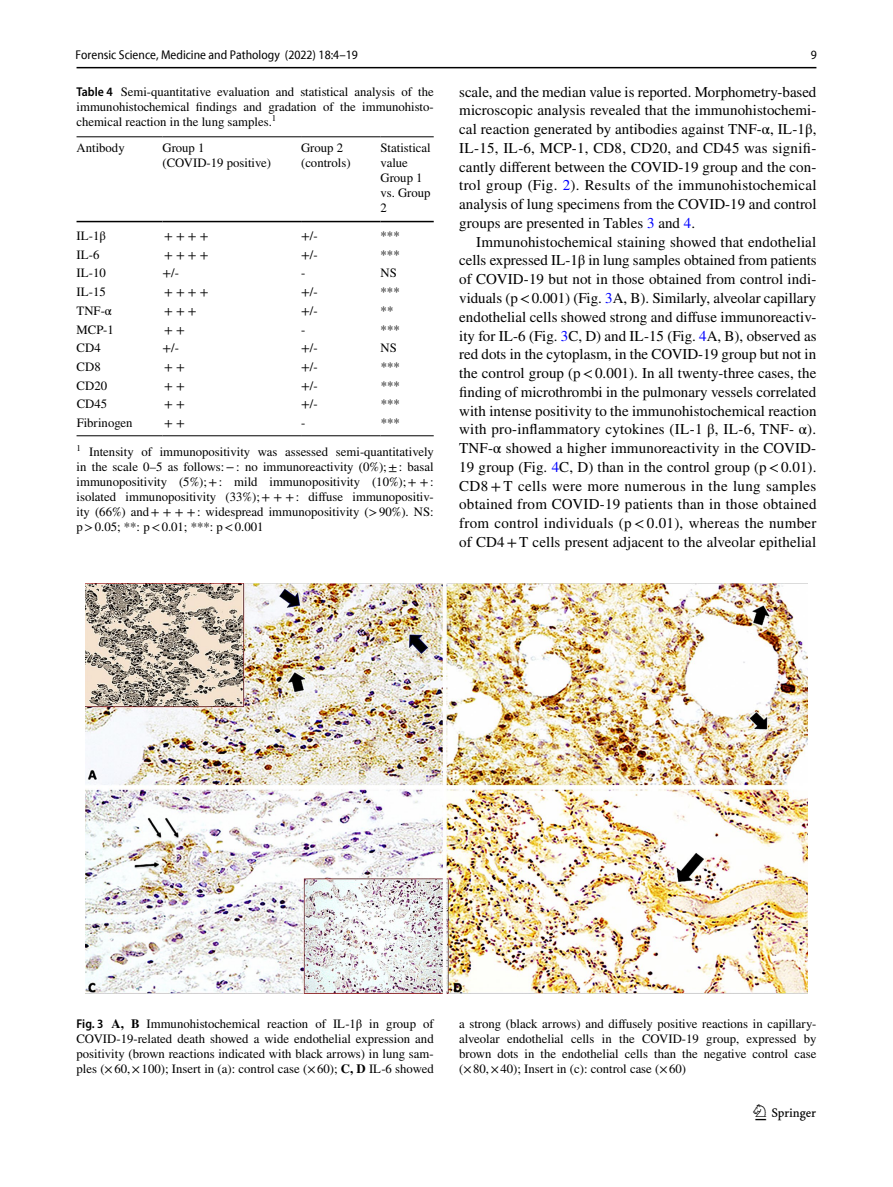
<style>
.page{position:relative;width:893px;height:1187px;background:#fff}
.page>*{position:absolute;margin:0;border:0;box-sizing:border-box;transform-origin:0 0}
.t1{font:22.5px "Springnew Regular 3";color:#000}
.t2{font:15px/18.8px "STIX";letter-spacing:.005em;color:#000;text-align:justify}
.t3{font:12.75px/15px "STIX";color:#000;text-align:justify}
.t4{font:semi-condensed 12.75px "Myriad Pro Unic";color:#000}
.s1{font-family:"Myriad Pro";font-weight:600;font-stretch:semi-condensed}
.s2{color:#00f}
.s3{font-weight:700}
</style>
<div class="page">
<hr style="left:77px;top:67px;width:739px;height:1px;background:#000">
<hr style="left:77px;top:136px;width:85px;height:1px;background:#000">
<hr style="left:77px;top:221px;width:85px;height:1px;background:#000">
<hr style="left:162px;top:136px;width:139px;height:1px;background:#000">
<hr style="left:162px;top:221px;width:139px;height:1px;background:#000">
<hr style="left:301px;top:136px;width:80px;height:1px;background:#000">
<hr style="left:301px;top:221px;width:80px;height:1px;background:#000">
<hr style="left:381px;top:136px;width:53px;height:1px;background:#000">
<hr style="left:381px;top:221px;width:53px;height:1px;background:#000">
<hr style="left:77px;top:435px;width:85px;height:1px;background:#000">
<hr style="left:162px;top:435px;width:139px;height:1px;background:#000">
<hr style="left:301px;top:435px;width:80px;height:1px;background:#000">
<hr style="left:381px;top:435px;width:53px;height:1px;background:#000">
<img style="left:85px;top:583px;width:723px;height:410px">
<p class="t4" style="left:76px;top:50px;width:284px">Forensic Science, Medicine and Pathology (2022) 18:4–19</p>
<p class="t4" style="left:811px;top:50px;width:8px">9</p>
<p class="t3" style="left:77px;top:85px;width:359px"><span class="s1">Table 4</span> Semi-quantitative evaluation and statistical analysis of the immunohistochemical findings and gradation of the immunohisto&shy;chemical reaction in the lung samples.<sup>1</sup></p>
<p class="t3" style="left:77px;top:141px;width:50px">Antibody</p>
<p class="t3" style="left:162px;top:141px;width:110px">Group 1<br>(COVID-19 positive)</p>
<p class="t3" style="left:301px;top:141px;width:51px">Group 2 (controls)</p>
<p class="t3" style="left:381px;top:141px;width:52px;text-align:left">Statistical value<br>Group 1 vs. Group<br>2</p>
<p class="t3" style="left:77px;top:229px;width:31px">IL-1β</p>
<p class="t3" style="left:164px;top:229px;width:46px">+ + + +</p>
<p class="t3" style="left:301px;top:229px;width:18px">+/-</p>
<p class="t3" style="left:381px;top:229px;width:21px">***</p>
<p class="t3" style="left:77px;top:248px;width:24px">IL-6</p>
<p class="t3" style="left:164px;top:248px;width:46px">+ + + +</p>
<p class="t3" style="left:301px;top:248px;width:18px">+/-</p>
<p class="t3" style="left:381px;top:248px;width:21px">***</p>
<p class="t3" style="left:77px;top:266px;width:31px">IL-10</p>
<p class="t3" style="left:162px;top:266px;width:18px">+/-</p>
<p class="t3" style="left:301px;top:266px;width:6px">-</p>
<p class="t3" style="left:381px;top:266px;width:18px">NS</p>
<p class="t3" style="left:77px;top:285px;width:31px">IL-15</p>
<p class="t3" style="left:164px;top:285px;width:46px">+ + + +</p>
<p class="t3" style="left:301px;top:285px;width:18px">+/-</p>
<p class="t3" style="left:381px;top:285px;width:21px">***</p>
<p class="t3" style="left:77px;top:304px;width:37px">TNF-α</p>
<p class="t3" style="left:164px;top:304px;width:34px">+ + +</p>
<p class="t3" style="left:301px;top:304px;width:18px">+/-</p>
<p class="t3" style="left:381px;top:304px;width:14px">**</p>
<p class="t3" style="left:77px;top:322px;width:39px">MCP-1</p>
<p class="t3" style="left:164px;top:322px;width:22px">+ +</p>
<p class="t3" style="left:301px;top:322px;width:6px">-</p>
<p class="t3" style="left:381px;top:322px;width:21px">***</p>
<p class="t3" style="left:77px;top:341px;width:26px">CD4</p>
<p class="t3" style="left:163px;top:341px;width:18px">+/-</p>
<p class="t3" style="left:301px;top:341px;width:18px">+/-</p>
<p class="t3" style="left:381px;top:341px;width:18px">NS</p>
<p class="t3" style="left:77px;top:360px;width:26px">CD8</p>
<p class="t3" style="left:164px;top:360px;width:22px">+ +</p>
<p class="t3" style="left:301px;top:360px;width:18px">+/-</p>
<p class="t3" style="left:381px;top:360px;width:21px">***</p>
<p class="t3" style="left:77px;top:379px;width:32px">CD20</p>
<p class="t3" style="left:164px;top:379px;width:22px">+ +</p>
<p class="t3" style="left:301px;top:379px;width:18px">+/-</p>
<p class="t3" style="left:381px;top:379px;width:21px">***</p>
<p class="t3" style="left:77px;top:397px;width:32px">CD45</p>
<p class="t3" style="left:164px;top:397px;width:22px">+ +</p>
<p class="t3" style="left:301px;top:397px;width:18px">+/-</p>
<p class="t3" style="left:381px;top:397px;width:21px">***</p>
<p class="t3" style="left:77px;top:416px;width:57px">Fibrinogen</p>
<p class="t3" style="left:164px;top:416px;width:22px">+ +</p>
<p class="t3" style="left:301px;top:416px;width:6px">-</p>
<p class="t3" style="left:381px;top:416px;width:21px">***</p>
<p class="t3" style="left:77px;top:445px;width:359px"><sup>1</sup> Intensity of immunopositivity was assessed semi-quantitatively in the scale 0–5 as follows:−: no immunoreactivity (0%);±: basal immunopositivity (5%);+: mild immunopositivity (10%);+ +: isolated immunopositivity (33%);+ + +: diffuse immunopositiv&shy;ity (66%) and+ + + +: widespread immunopositivity (&gt;90%). NS: p&gt;0.05; **: p&lt;0.01; ***: p&lt;0.001</p>
<p class="t2" style="left:459px;top:83px;width:359px">scale, and the median value is reported. Morphometry-based microscopic analysis revealed that the immunohistochemi&shy;cal reaction generated by antibodies against TNF-α, IL-1β, IL-15, IL-6, MCP-1, CD8, CD20, and CD45 was signifi&shy;cantly different between the COVID-19 group and the con&shy;trol group (Fig. <span class="s2">2</span>). Results of the immunohistochemical analysis of lung specimens from the COVID-19 and control groups are presented in Tables <span class="s2">3</span> and <span class="s2">4</span>.</p>
<p class="t2" style="left:459px;top:233px;width:359px;text-indent:17px">Immunohistochemical staining showed that endothelial cells expressed IL-1β in lung samples obtained from patients of COVID-19 but not in those obtained from control indi&shy;viduals (p&lt;0.001) (Fig. <span class="s2">3</span>A, B). Similarly, alveolar capillary endothelial cells showed strong and diffuse immunoreactiv&shy;ity for IL-6 (Fig. <span class="s2">3</span>C, D) and IL-15 (Fig. <span class="s2">4</span>A, B), observed as red dots in the cytoplasm, in the COVID-19 group but not in the control group (p&lt;0.001). In all twenty-three cases, the finding of microthrombi in the pulmonary vessels correlated with intense positivity to the immunohistochemical reaction with pro-inflammatory cytokines (IL-1 β, IL-6, TNF- α).<br>TNF-α showed a higher immunoreactivity in the COVID-19 group (Fig. <span class="s2">4</span>C, D) than in the control group (p&lt;0.01).<br>CD8+T cells were more numerous in the lung samples obtained from COVID-19 patients than in those obtained from control individuals (p&lt;0.01), whereas the number of CD4+T cells present adjacent to the alveolar epithelial</p>
<p class="t3" style="left:77px;top:1017px;width:359px"><span class="s1">Fig. 3</span> <span class="s3">A, B</span> Immunohistochemical reaction of IL-1β in group of COVID-19-related death showed a wide endothelial expression and positivity (brown reactions indicated with black arrows) in lung sam&shy;ples (×60,×100); Insert in (a): control case (×60); <span class="s3">C, D</span> IL-6 showed</p>
<p class="t3" style="left:459px;top:1017px;width:359px">a strong (black arrows) and diffusely positive reactions in capillary&shy;alveolar endothelial cells in the COVID-19 group, expressed by brown dots in the endothelial cells than the negative control case (×80,×40); Insert in (c): control case (×60)</p>
<h1 class="t1" style="left:755px;top:1104px;width:62px">1 3</h1>
</div>
